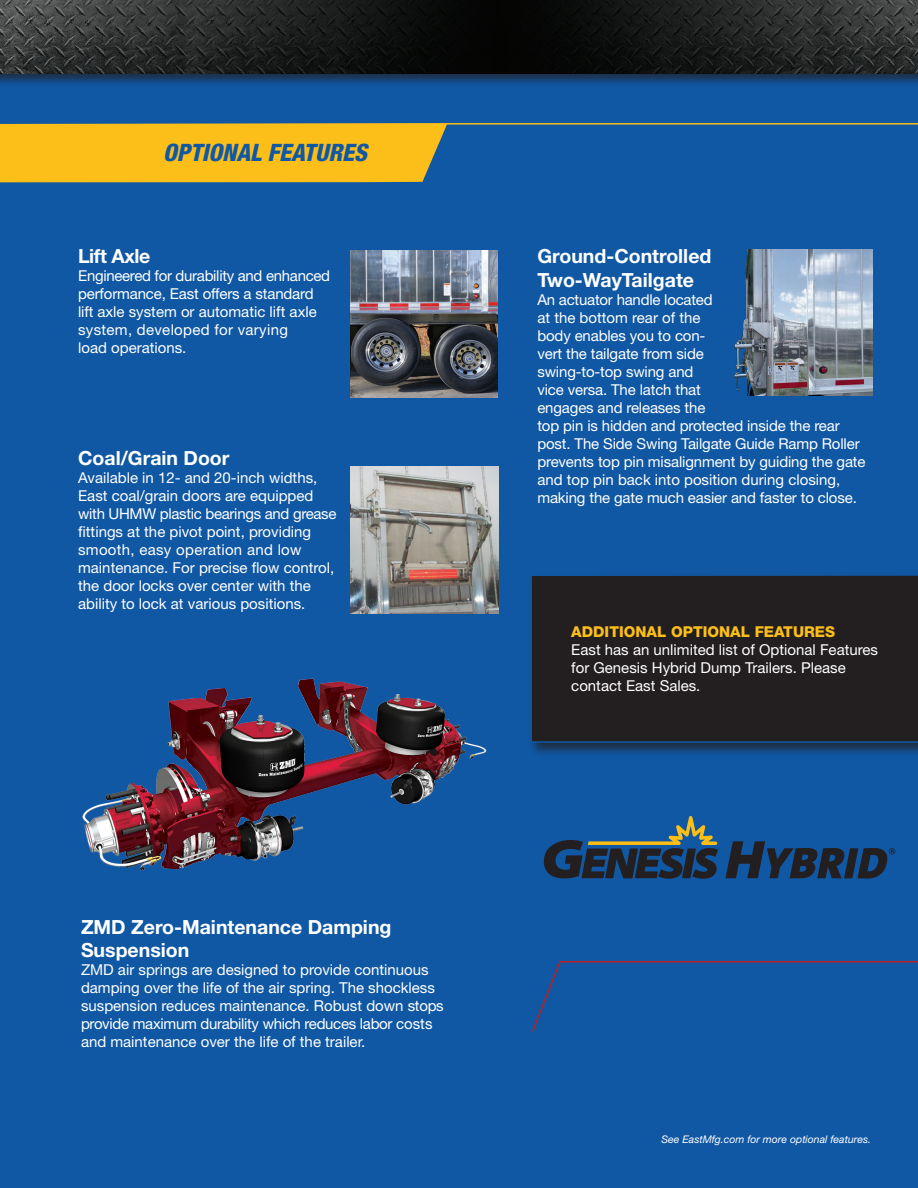
<style>
.page{position:relative;width:918px;height:1188px;background:#fff}
.page>*{position:absolute;margin:0;border:0;box-sizing:border-box;transform-origin:0 0}
.t1{font:italic 800 condensed 24px "Helvetica Neue LT Std";color:#1058a4}
.t2{font:700 19.5px/23.4px "Helvetica Neue LT Std";color:#fff}
.t3{font:700 19.5px "Helvetica Neue LT Std";letter-spacing:-.02em;color:#fff}
.t4{font:15px/18px "Helvetica Neue LT Std";color:#fff}
.t5{font:800 15px "Helvetica Neue LT Std";color:#fcbe19}
.t6{font:italic 10.5px "Helvetica Neue LT Std";color:#fff}
</style>
<div class="page">
<div style="left:0;top:87px;width:918px;height:1101px;background:#1058a4"></div>
<div style="left:0;top:0;width:918px;height:87px;background:#231f20;opacity:.75"></div>
<img style="left:0;top:0;width:918px;height:73px">
<img style="left:350px;top:250px;width:147px;height:148px">
<img style="left:351px;top:466px;width:147px;height:148px">
<div style="left:0;top:123px;width:448px;height:59px;background:#fcbe19"></div>
<hr style="left:442px;top:123px;width:476px;height:2px;background:#fcbe19">
<img style="left:72px;top:645px;width:429px;height:246px">
<div style="left:528px;top:572px;width:390px;height:185px;background:#231f20;opacity:.75"></div>
<div style="left:530px;top:573px;width:388px;height:170px;background:#231f20"></div>
<div style="left:531px;top:960px;width:387px;height:73px;background:#1058a4"></div>
<svg style="left:544px;top:816px;width:174px;height:63px"></svg>
<svg style="left:725px;top:841px;width:170px;height:38px"></svg>
<img style="left:733px;top:249px;width:140px;height:146px">
<p class="t1" style="left:163px;top:138px;width:205px">OPTIONAL FEATURES</p>
<p class="t3" style="left:78px;top:244px;width:74px">Lift Axle</p>
<p class="t4" style="left:78px;top:267px;width:254px">Engineered for durability and enhanced performance, East offers a standard lift axle system or automatic lift axle system, developed for varying<br>load operations.</p>
<p class="t2" style="left:78px;top:446px;width:153px">Coal/Grain Door</p>
<p class="t4" style="left:78px;top:468px;width:260px">Available in 12- and 20-inch widths, East coal/grain doors are equipped with UHMW plastic bearings and grease fittings at the pivot point, providing smooth, easy operation and low maintenance. For precise flow control, the door locks over center with the ability to lock at various positions.</p>
<p class="t2" style="left:81px;top:915px;width:312px">ZMD Zero-Maintenance Damping<br>Suspension</p>
<p class="t4" style="left:81px;top:961px;width:364px">ZMD air springs are designed to provide continuous damping over the life of the air spring. The shockless suspension reduces maintenance. Robust down stops provide maximum durability which reduces labor costs and maintenance over the life of the trailer.</p>
<p class="t2" style="left:537px;top:244px;width:176px">Ground-Controlled<br>Two-WayTailgate</p>
<p class="t4" style="left:537px;top:290px;width:330px">An actuator handle located<br>at the bottom rear of the<br>body enables you to con-<br>vert the tailgate from side<br>swing-to-top swing and<br>vice versa. The latch that<br>engages and releases the<br>top pin is hidden and protected inside the rear post. The Side Swing Tailgate Guide Ramp Roller prevents top pin misalignment by guiding the gate and top pin back into position during closing, making the gate much easier and faster to close.</p>
<p class="t5" style="left:571px;top:623px;width:265px">ADDITIONAL OPTIONAL FEATURES</p>
<p class="t4" style="left:571px;top:641px;width:308px">East has an unlimited list of Optional Features for Genesis Hybrid Dump Trailers. Please contact East Sales.</p>
<p class="t6" style="left:662px;top:1133px;width:211px">See EastMfg.com for more optional features.</p>
</div>
